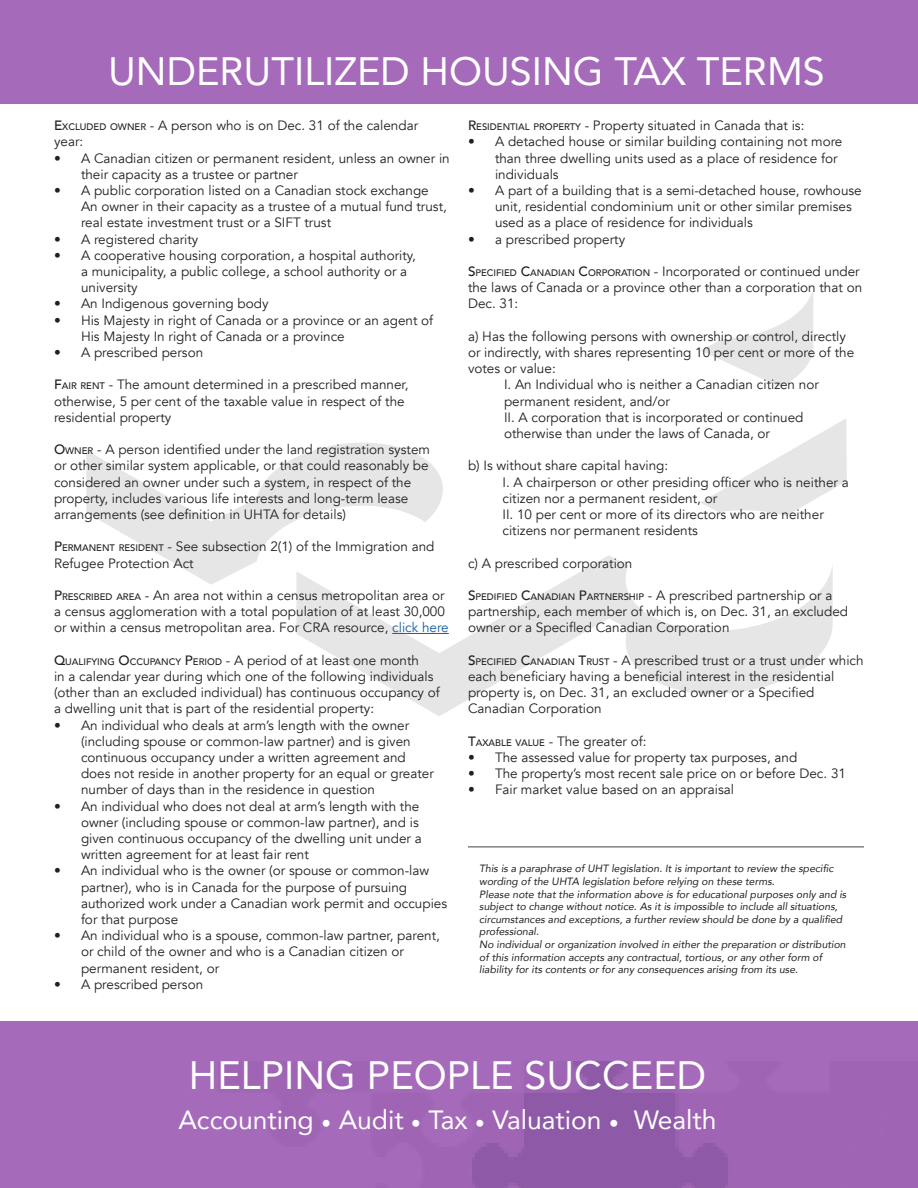
<style>
.page{position:relative;width:918px;height:1188px;background:#fff}
.page>*{position:absolute;margin:0;border:0;box-sizing:border-box;transform-origin:0 0}
.t1{font:39.6px "Avenir";color:#fff}
.t2{font:26.4px "Avenir";color:#fff}
.t3{font:13.5px/16.2px "Avenir";color:#231f20}
.t4{font:italic 10.5px/12.6px "Avenir";color:#231f20}
.t5{font:500 9.45px "Avenir";color:#231f20}
.s1{font-weight:500}
.s2{font-weight:500;font-size:9.45px}
.s3{color:#175d9e}
.s4{font-size:13.5px}
.s5{font-family:"Minion Pro"}
</style>
<div class="page">
<svg style="left:86px;top:291px;width:761px;height:425px"></svg>
<div style="left:0;top:1022px;width:918px;height:166px;background:#a56aba"></div>
<div style="left:0;top:0;width:918px;height:104px;background:#a56aba"></div>
<hr style="left:392px;top:633px;width:57px;height:1px;background:#175d9e">
<hr style="left:468px;top:846px;width:396px;height:2px;background:#808285">
<p class="t1" style="left:108px;top:39px;width:718px">UNDERUTILIZED HOUSING TAX TERMS</p>
<p class="t3" style="left:54px;top:118px;width:366px"><span class="s1">E</span><span class="s2">XCLU DED OWNER</span> - A person who is on Dec. 31 of the calendar year:</p>
<p class="t3" style="left:81px;top:150px;width:370px;text-indent:-27px">• A Canadian citizen or permanent resident, unless an owner in their capacity as a trustee or partner</p>
<p class="t3" style="left:81px;top:183px;width:367px;text-indent:-27px">• A public corporation listed on a Canadian stock exchange<br>An owner in their capacity as a trustee of a mutual fund trust, real estate investment trust or a SIFT trust</p>
<p class="t3" style="left:54px;top:231px;width:146px">• A registered charity</p>
<p class="t3" style="left:81px;top:247px;width:336px;text-indent:-27px">• A cooperative housing corporation, a hospital authority, a municipality, a public college, a school authority or a university</p>
<p class="t3" style="left:54px;top:296px;width:216px">• An Indigenous governing body</p>
<p class="t3" style="left:81px;top:312px;width:354px;text-indent:-27px">• His Majesty in right of Canada or a province or an agent of<br>His Majesty In right of Canada or a province</p>
<p class="t3" style="left:54px;top:345px;width:151px">• A prescribed person</p>
<p class="t3" style="left:54px;top:377px;width:356px"><span class="s1">F</span><span class="s2">AIR RENT</span> - The amount determined in a prescribed manner, otherwise, 5 per cent of the taxable value in respect of the residential property</p>
<p class="t3" style="left:54px;top:442px;width:378px"><span class="s1">O</span><span class="s2">WNER</span> - A person identified under the land registration system or other similar system applicable, or that could reasonably be considered an owner under such a system, in respect of the property, includes various life interests and long-term lease arrangements (see definition in UHTA for details)</p>
<p class="t3" style="left:54px;top:539px;width:382px"><span class="s1">P</span><span class="s2">ERMANENT RESIDENT</span> - See subsection 2(1) of the Immigration and<br>Refugee Protection Act</p>
<p class="t3" style="left:54px;top:588px;width:396px"><span class="s1">P</span><span class="s2">RESCRIBED AREA</span> - An area not within a census metropolitan area or a census agglomeration with a total population of at least 30,000 or within a census metropolitan area. For CRA resource, <span class="s3">click here</span></p>
<p class="t5" style="left:54px;top:653px;width:83px"><span class="s4">Q</span>UALIFYING <span class="s4">O</span>CCUP</p>
<p class="t3" style="left:54px;top:652px;width:387px;text-indent:101px"><span class="s2">ANCY</span> <span class="s1">P</span><span class="s2">ERIOD</span> - A period of at least one month<br>in a calendar year during which one of the following individuals (other than an excluded individual) has continuous occupancy of a dwelling unit that is part of the residential property:</p>
<p class="t3" style="left:81px;top:717px;width:354px;text-indent:-27px">• An individual who deals at arm’s length with the owner (including spouse or common-law partner) and is given continuous occupancy under a written agreement and does not reside in another property for an equal or greater number of days than in the residence in question</p>
<p class="t3" style="left:81px;top:798px;width:342px;text-indent:-27px">• An individual who does not deal at arm’s length with the owner (including spouse or common-law partner), and is given continuous occupancy of the dwelling unit under a written agreement for at least fair rent</p>
<p class="t3" style="left:81px;top:863px;width:368px;text-indent:-27px">• An individual who is the owner (or spouse or common-law partner), who is in Canada for the purpose of pursuing authorized work under a Canadian work permit and occupies for that purpose</p>
<p class="t3" style="left:81px;top:928px;width:361px;text-indent:-27px">• An individual who is a spouse, common-law partner, parent, or child of the owner and who is a Canadian citizen or permanent resident, or</p>
<p class="t3" style="left:54px;top:976px;width:151px">• A prescribed person</p>
<p class="t3" style="left:468px;top:118px;width:338px"><span class="s1">R</span><span class="s2">ESIDENTIAL PROPERTY</span> - Property situated in Canada that is:</p>
<p class="t3" style="left:495px;top:134px;width:349px;text-indent:-27px">• A detached house or similar building containing not more than three dwelling units used as a place of residence for individuals</p>
<p class="t3" style="left:495px;top:183px;width:368px;text-indent:-27px">• A part of a building that is a semi-detached house, rowhouse unit, residential condominium unit or other similar premises used as a place of residence for individuals</p>
<p class="t3" style="left:468px;top:231px;width:159px">• a prescribed property</p>
<p class="t3" style="left:468px;top:264px;width:396px"><span class="s1">S</span><span class="s2">PECIFIED</span> <span class="s1">C</span><span class="s2">ANADIAN</span> <span class="s1">C</span><span class="s2">ORPORATION</span> - Incorporated or continued under the laws of Canada or a province other than a corporation that on<br>Dec. 31:</p>
<p class="t3" style="left:468px;top:328px;width:388px">a) Has the following persons with ownership or control, directly or indirectly, with shares representing 10 per cent or more of the votes or value:</p>
<p class="t3" style="left:504px;top:377px;width:316px">I. An Individual who is neither a Canadian citizen nor permanent resident, and/or</p>
<p class="t3" style="left:504px;top:409px;width:301px">II. A corporation that is incorporated or continued otherwise than under the laws of Canada, or</p>
<p class="t3" style="left:468px;top:458px;width:202px">b) Is without share capital having:</p>
<p class="t3" style="left:502px;top:474px;width:348px">I. A chairperson or other presiding officer who is neither a citizen nor a permanent resident, or</p>
<p class="t3" style="left:502px;top:507px;width:323px">II. 10 per cent or more of its directors who are neither citizens nor permanent residents</p>
<p class="t3" style="left:468px;top:555px;width:166px">c) A prescribed corporation</p>
<p class="t3" style="left:468px;top:588px;width:382px"><span class="s1">S</span><span class="s2">PEDIFIED</span> <span class="s1">C</span><span class="s2">ANADIAN</span> <span class="s1">P</span><span class="s2">ARTNERSH IP</span> - A prescribed partnership or a partnership, each member of which is, on Dec. 31, an excluded owner or a Specifled Canadian Corporation</p>
<p class="t3" style="left:468px;top:652px;width:397px"><span class="s1">S</span><span class="s2">PECIFIED</span> <span class="s1">C</span><span class="s2">ANADIAN</span> <span class="s1">T</span><span class="s2">RUST</span> - A prescribed trust or a trust under which each beneficiary having a beneficial interest in the residential property is, on Dec. 31, an excluded owner or a Specified Canadian Corporation</p>
<p class="t3" style="left:468px;top:733px;width:180px"><span class="s1">T</span><span class="s2">AXABLE VALU E</span> - The greater of:</p>
<p class="t3" style="left:468px;top:750px;width:331px">• The assessed value for property tax purposes, and</p>
<p class="t3" style="left:468px;top:766px;width:380px">• The property’s most recent sale price on or before Dec. 31</p>
<p class="t3" style="left:468px;top:782px;width:268px">• Fair market value based on an appraisal</p>
<p class="t4" style="left:479px;top:862px;width:356px">This is a paraphrase of UHT legislation. It is important to review the specific wording of the UHTA legislation before relying on these terms.</p>
<p class="t4" style="left:479px;top:888px;width:369px">Please note that the information above is for educational purposes only and is subject to change without notice. As it is impossible to include all situations, circumstances and exceptions, a further review should be done by a qualified professional.</p>
<p class="t4" style="left:479px;top:938px;width:368px">No individual or organization involved in either the preparation or distribution of this information accepts any contractual, tortious, or any other form of liability for its contents or for any consequences arising from its use.</p>
<p class="t1" style="left:189px;top:1043px;width:519px">HELPING PEOPLE SUCCEED</p>
<p class="t2" style="left:178px;top:1098px;width:540px">Accounting <span class="s5">•</span> Audit <span class="s5">•</span> Tax <span class="s5">•</span> Valuation <span class="s5">•</span> Wealth</p>
</div>
